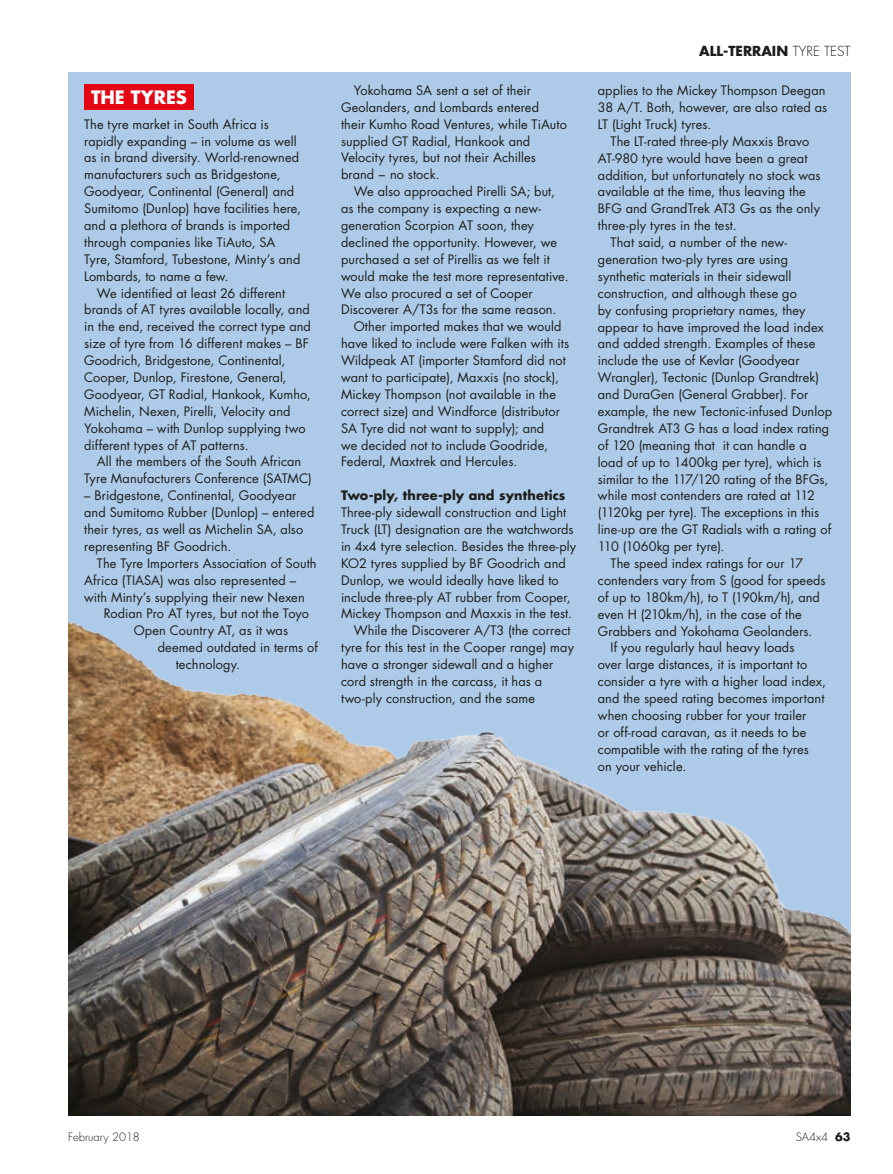
<style>
.page{position:relative;width:893px;height:1174px;background:#fff}
.page>*{position:absolute;margin:0;border:0;box-sizing:border-box;transform-origin:0 0}
.t1{font:700 18px "Futura Std";color:#fff}
.t2{font:700 13.5px "Futura Std";color:#1d1d1b}
.t3{font:12.75px/17px "Futura Std";letter-spacing:.01em;color:#1d1d1b}
.t4{font:700 12.75px "Futura Std";letter-spacing:.01em;color:#1d1d1b}
.t5{font:300 11.25px "Futura Std";color:#1d1d1b}
.s1{font-weight:300}
.s2{font-weight:700}
</style>
<div class="page">
<div style="left:68px;top:72px;width:782px;height:895px;background:#adcbe9"></div>
<img style="left:68px;top:621px;width:782px;height:494px">
<div style="left:84px;top:84px;width:110px;height:26px;background:#e30614"></div>
<h1 class="t1" style="left:91px;top:85px;width:97px">THE TYRES</h1>
<p class="t3" style="left:84px;top:116px;width:218px">The tyre market in South Africa is rapidly expanding – in volume as well as in brand diversity. World-renowned manufacturers such as Bridgestone, Goodyear, Continental (General) and Sumitomo (Dunlop) have facilities here, and a plethora of brands is imported through companies like TiAuto, SA Tyre, Stamford, Tubestone, Minty’s and Lombards, to name a few.</p>
<p class="t3" style="left:84px;top:284px;width:228px;text-indent:13px">We identified at least 26 different brands of AT tyres available locally, and in the end, received the correct type and size of tyre from 16 different makes – BF Goodrich, Bridgestone, Continental, Cooper, Dunlop, Firestone, General, Goodyear, GT Radial, Hankook, Kumho, Michelin, Nexen, Pirelli, Velocity and Yokohama – with Dunlop supplying two different types of AT patterns.</p>
<p class="t3" style="left:84px;top:453px;width:229px;text-align:center">All the members of the South African<br>Tyre Manufacturers Conference (SATMC)</p>
<p class="t3" style="left:84px;top:487px;width:232px">– Bridgestone, Continental, Goodyear and Sumitomo Rubber (Dunlop) – entered their tyres, as well as Michelin SA, also representing BF Goodrich.</p>
<p class="t3" style="left:97px;top:555px;width:221px">The Tyre Importers Association of South</p>
<p class="t3" style="left:84px;top:571px;width:213px">Africa (TIASA) was also represented –</p>
<p class="t3" style="left:84px;top:588px;width:222px">with Minty’s supplying their new Nexen</p>
<p class="t3" style="left:104px;top:605px;width:207px">Rodian Pro AT tyres, but not the Toyo</p>
<p class="t3" style="left:134px;top:622px;width:156px">Open Country AT, as it was</p>
<p class="t3" style="left:158px;top:639px;width:162px">deemed outdated in terms of</p>
<p class="t3" style="left:176px;top:656px;width:66px">technology.</p>
<p class="t3" style="left:341px;top:82px;width:227px;text-indent:13px">Yokohama SA sent a set of their<br>Geolanders, and Lombards entered<br>their Kumho Road Ventures, while TiAuto supplied GT Radial, Hankook and<br>Velocity tyres, but not their Achilles brand − no stock.</p>
<p class="t3" style="left:354px;top:183px;width:203px">We also approached Pirelli SA; but,</p>
<p class="t3" style="left:341px;top:200px;width:201px">as the company is expecting a new-</p>
<p class="t3" style="left:341px;top:217px;width:194px">generation Scorpion AT soon, they</p>
<p class="t3" style="left:341px;top:234px;width:217px">declined the opportunity. However, we</p>
<p class="t3" style="left:341px;top:251px;width:210px">purchased a set of Pirellis as we felt it</p>
<p class="t3" style="left:341px;top:268px;width:229px">would make the test more representative.</p>
<p class="t3" style="left:341px;top:284px;width:193px">We also procured a set of Cooper</p>
<p class="t3" style="left:341px;top:301px;width:217px">Discoverer A/T3s for the same reason.</p>
<p class="t3" style="left:354px;top:318px;width:209px">Other imported makes that we would</p>
<p class="t3" style="left:341px;top:335px;width:230px">have liked to include were Falken with its</p>
<p class="t3" style="left:341px;top:352px;width:226px">Wildpeak AT (importer Stamford did not</p>
<p class="t3" style="left:341px;top:369px;width:219px">want to participate), Maxxis (no stock),</p>
<p class="t3" style="left:341px;top:386px;width:216px">Mickey Thompson (not available in the</p>
<p class="t3" style="left:341px;top:403px;width:220px">correct size) and Windforce (distributor</p>
<p class="t3" style="left:341px;top:419px;width:205px">SA Tyre did not want to supply); and</p>
<p class="t3" style="left:341px;top:436px;width:208px">we decided not to include Goodride,</p>
<p class="t3" style="left:341px;top:453px;width:178px">Federal, Maxtrek and Hercules.</p>
<p class="t4" style="left:341px;top:487px;width:226px">Two-ply, three-ply and synthetics</p>
<p class="t3" style="left:341px;top:504px;width:227px">Three-ply sidewall construction and Light</p>
<p class="t3" style="left:341px;top:521px;width:234px">Truck (LT) designation are the watchwords</p>
<p class="t3" style="left:341px;top:538px;width:237px">in 4x4 tyre selection. Besides the three-ply</p>
<p class="t3" style="left:341px;top:555px;width:226px">KO2 tyres supplied by BF Goodrich and</p>
<p class="t3" style="left:341px;top:571px;width:219px">Dunlop, we would ideally have liked to</p>
<p class="t3" style="left:341px;top:588px;width:231px">include three-ply AT rubber from Cooper,</p>
<p class="t3" style="left:341px;top:605px;width:233px">Mickey Thompson and Maxxis in the test.</p>
<p class="t3" style="left:354px;top:622px;width:218px">While the Discoverer A/T3 (the correct</p>
<p class="t3" style="left:341px;top:639px;width:234px">tyre for this test in the Cooper range) may</p>
<p class="t3" style="left:341px;top:656px;width:214px">have a stronger sidewall and a higher</p>
<p class="t3" style="left:341px;top:673px;width:203px">cord strength in the carcass, it has a</p>
<p class="t3" style="left:341px;top:690px;width:195px">two-ply construction, and the same</p>
<p class="t2" style="left:699px;top:42px;width:153px">ALL-TERRAIN <span class="s1">TYRE TEST</span></p>
<p class="t3" style="left:598px;top:82px;width:231px">applies to the Mickey Thompson Deegan<br>38 A/T. Both, however, are also rated as<br>LT (Light Truck) tyres.</p>
<p class="t3" style="left:611px;top:133px;width:200px">The LT-rated three-ply Maxxis Bravo</p>
<p class="t3" style="left:598px;top:150px;width:211px">AT-980 tyre would have been a great</p>
<p class="t3" style="left:598px;top:167px;width:224px">addition, but unfortunately no stock was</p>
<p class="t3" style="left:598px;top:183px;width:209px">available at the time, thus leaving the</p>
<p class="t3" style="left:598px;top:200px;width:224px">BFG and GrandTrek AT3 Gs as the only</p>
<p class="t3" style="left:598px;top:217px;width:140px">three-ply tyres in the test.</p>
<p class="t3" style="left:611px;top:234px;width:178px">That said, a number of the new-</p>
<p class="t3" style="left:598px;top:251px;width:192px">generation two-ply tyres are using</p>
<p class="t3" style="left:598px;top:268px;width:195px">synthetic materials in their sidewall</p>
<p class="t3" style="left:598px;top:285px;width:200px">construction, and although these go</p>
<p class="t3" style="left:598px;top:302px;width:209px">by confusing proprietary names, they</p>
<p class="t3" style="left:598px;top:318px;width:228px">appear to have improved the load index</p>
<p class="t3" style="left:598px;top:335px;width:219px">and added strength. Examples of these</p>
<p class="t3" style="left:598px;top:352px;width:203px">include the use of Kevlar (Goodyear</p>
<p class="t3" style="left:598px;top:369px;width:223px">Wrangler), Tectonic (Dunlop Grandtrek)</p>
<p class="t3" style="left:598px;top:386px;width:212px">and DuraGen (General Grabber). For</p>
<p class="t3" style="left:598px;top:403px;width:236px">example, the new Tectonic-infused Dunlop</p>
<p class="t3" style="left:598px;top:420px;width:233px">Grandtrek AT3 G has a load index rating</p>
<p class="t3" style="left:598px;top:437px;width:210px">of 120 (meaning that it can handle a</p>
<p class="t3" style="left:598px;top:453px;width:225px">load of up to 1400kg per tyre), which is</p>
<p class="t3" style="left:598px;top:470px;width:232px">similar to the 117/120 rating of the BFGs,</p>
<p class="t3" style="left:598px;top:487px;width:219px">while most contenders are rated at 112</p>
<p class="t3" style="left:598px;top:504px;width:223px">(1120kg per tyre). The exceptions in this</p>
<p class="t3" style="left:598px;top:521px;width:235px">line-up are the GT Radials with a rating of</p>
<p class="t3" style="left:598px;top:538px;width:128px">110 (1060kg per tyre).</p>
<p class="t3" style="left:611px;top:555px;width:194px">The speed index ratings for our 17</p>
<p class="t3" style="left:598px;top:572px;width:229px">contenders vary from S (good for speeds</p>
<p class="t3" style="left:598px;top:589px;width:224px">of up to 180km/h), to T (190km/h), and</p>
<p class="t3" style="left:598px;top:605px;width:205px">even H (210km/h), in the case of the</p>
<p class="t3" style="left:598px;top:622px;width:216px">Grabbers and Yokohama Geolanders.</p>
<p class="t3" style="left:611px;top:639px;width:185px">If you regularly haul heavy loads</p>
<p class="t3" style="left:598px;top:656px;width:211px">over large distances, it is important to</p>
<p class="t3" style="left:598px;top:673px;width:230px">consider a tyre with a higher load index,</p>
<p class="t3" style="left:598px;top:690px;width:228px">and the speed rating becomes important</p>
<p class="t3" style="left:598px;top:707px;width:210px">when choosing rubber for your trailer</p>
<p class="t3" style="left:598px;top:724px;width:210px">or off-road caravan, as it needs to be</p>
<p class="t3" style="left:598px;top:740px;width:213px">compatible with the rating of the tyres</p>
<p class="t3" style="left:598px;top:757px;width:90px">on your vehicle.</p>
<p class="t5" style="left:68px;top:1129px;width:73px">February 2018</p>
<p class="t5" style="left:796px;top:1129px;width:56px">SA4x4 <span class="s2">63</span></p>
</div>
